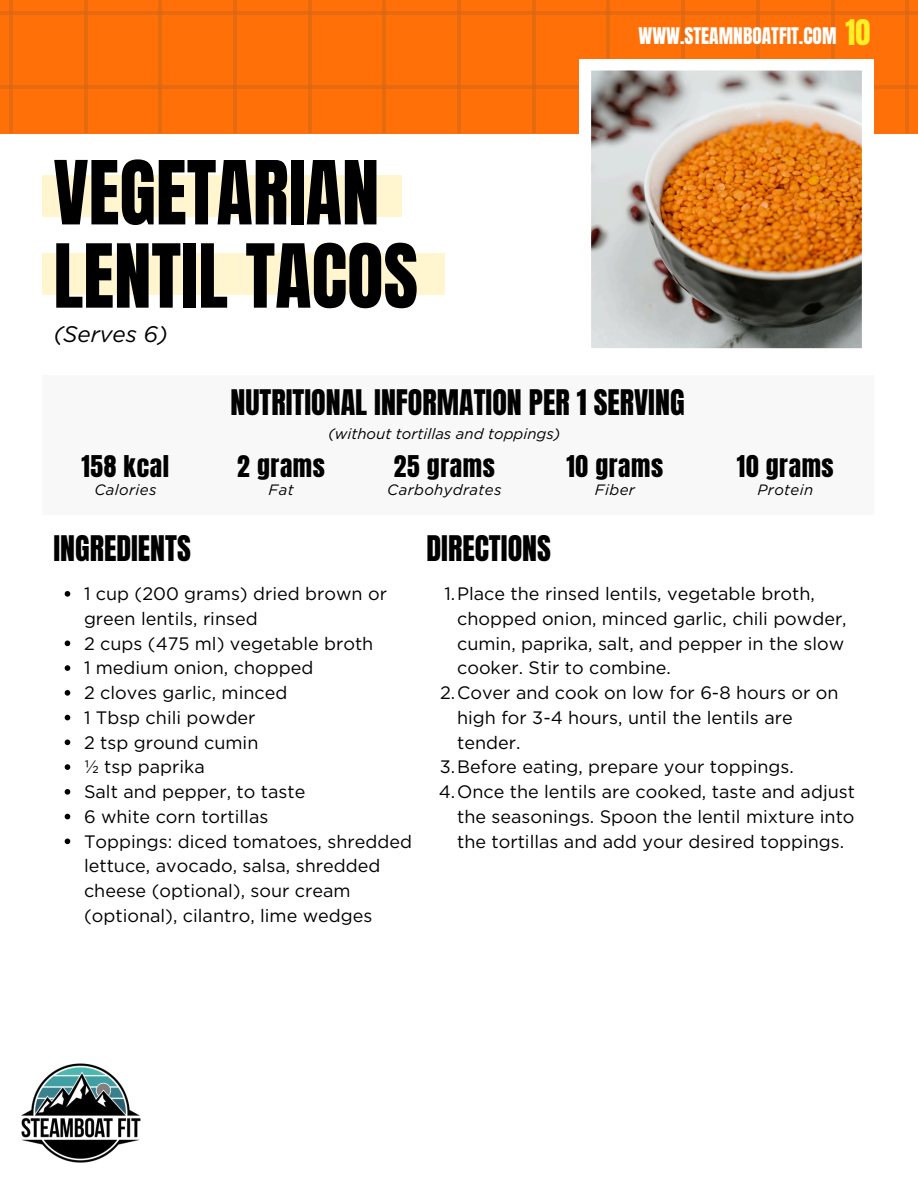
<style>
.page{position:relative;width:918px;height:1188px;background:#fff}
.page>*{position:absolute;margin:0;border:0;box-sizing:border-box;transform-origin:0 0}
.t1{font:75px/83.2px "Anton";color:#000}
.t2{font:30px "Anton";color:#000}
.t3{font:30px "Anton";color:#fff024}
.t4{font:25.5px "Anton";letter-spacing:.025em;color:#000}
.t5{font:italic 22.5px "Gotham";color:#000}
.t6{font:19.5px "Anton";color:#fff}
.t7{font:18px/24.8px "Gotham";color:#000}
.t8{font:italic 15px "Gotham";letter-spacing:.025em;color:#000}
.t9{font:italic 15px "Gotham";color:#000}
</style>
<div class="page">
<div style="left:0;top:0;width:918px;height:134px;background:#ff7008"></div>
<hr style="left:9px;top:0;width:4px;height:133px;background:#e66a0f">
<hr style="left:84px;top:0;width:4px;height:133px;background:#e66a0f">
<hr style="left:158px;top:0;width:4px;height:133px;background:#e66a0f">
<hr style="left:233px;top:0;width:4px;height:133px;background:#e66a0f">
<hr style="left:308px;top:0;width:4px;height:133px;background:#e66a0f">
<hr style="left:383px;top:0;width:3px;height:133px;background:#d66715">
<hr style="left:457px;top:0;width:4px;height:133px;background:#e66a0f">
<hr style="left:532px;top:0;width:4px;height:133px;background:#e66a0f">
<hr style="left:607px;top:0;width:3px;height:133px;background:#d66715">
<hr style="left:681px;top:0;width:4px;height:133px;background:#e66a0f">
<hr style="left:756px;top:0;width:4px;height:133px;background:#e66a0f">
<hr style="left:831px;top:0;width:3px;height:133px;background:#d66715">
<hr style="left:905px;top:0;width:4px;height:133px;background:#e66a0f">
<hr style="left:0;top:85px;width:918px;height:4px;background:#e66a0f">
<hr style="left:0;top:11px;width:918px;height:4px;background:#e66a0f">
<img style="left:580px;top:59px;width:293px;height:290px">
<svg style="left:65px;top:591px;width:5px;height:6px"></svg>
<svg style="left:65px;top:641px;width:5px;height:5px"></svg>
<svg style="left:65px;top:665px;width:5px;height:6px"></svg>
<svg style="left:65px;top:690px;width:5px;height:6px"></svg>
<svg style="left:65px;top:715px;width:5px;height:5px"></svg>
<svg style="left:65px;top:740px;width:5px;height:5px"></svg>
<svg style="left:65px;top:764px;width:5px;height:6px"></svg>
<svg style="left:65px;top:789px;width:5px;height:6px"></svg>
<svg style="left:65px;top:814px;width:5px;height:5px"></svg>
<svg style="left:65px;top:839px;width:5px;height:5px"></svg>
<div style="left:42px;top:175px;width:360px;height:41px;background:#fff6cf"></div>
<div style="left:42px;top:254px;width:402px;height:41px;background:#fff6cf"></div>
<div style="left:42px;top:375px;width:831px;height:140px;background:#f8f8f8"></div>
<img style="left:21px;top:1063px;width:120px;height:100px">
<h3 class="t1" style="left:53px;top:152px;width:366px">VEGETARIAN<br>LENTIL TACOS</h3>
<h3 class="t5" style="left:53px;top:321px;width:116px">(Serves 6)</h3>
<p class="t6" style="left:638px;top:22px;width:200px">WWW.STEAMNBOATFIT.COM</p>
<p class="t3" style="left:845px;top:11px;width:26px">10</p>
<p class="t2" style="left:230px;top:381px;width:456px">NUTRITIONAL INFORMATION PER 1 SERVING</p>
<p class="t4" style="left:81px;top:448px;width:89px">158 kcal</p>
<p class="t8" style="left:94px;top:481px;width:64px">Calories</p>
<h2 class="t2" style="left:53px;top:527px;width:139px">INGREDIENTS</h2>
<p class="t9" style="left:328px;top:424px;width:234px">(without tortillas and toppings)</p>
<p class="t4" style="left:237px;top:448px;width:89px">2 grams</p>
<p class="t8" style="left:269px;top:481px;width:27px">Fat</p>
<p class="t4" style="left:394px;top:448px;width:102px">25 grams</p>
<p class="t8" style="left:387px;top:481px;width:116px">Carbohydrates</p>
<p class="t2" style="left:427px;top:527px;width:126px">DIRECTIONS</p>
<p class="t4" style="left:566px;top:448px;width:98px">10 grams</p>
<p class="t8" style="left:595px;top:481px;width:42px">Fiber</p>
<p class="t4" style="left:737px;top:448px;width:98px">10 grams</p>
<p class="t8" style="left:758px;top:481px;width:57px">Protein</p>
<p class="t7" style="left:84px;top:581px;width:304px">1 cup (200 grams) dried brown or green lentils, rinsed</p>
<h5 class="t7" style="left:84px;top:631px;width:291px">2 cups (475 ml) vegetable broth</h5>
<p class="t7" style="left:84px;top:655px;width:231px">1 medium onion, chopped</p>
<h1 class="t7" style="left:84px;top:680px;width:205px">2 cloves garlic, minced</h1>
<p class="t7" style="left:84px;top:705px;width:173px">1 Tbsp chili powder</p>
<h2 class="t7" style="left:84px;top:730px;width:176px">2 tsp ground cumin</h2>
<p class="t7" style="left:84px;top:754px;width:122px">½ tsp paprika</p>
<p class="t7" style="left:84px;top:779px;width:223px">Salt and pepper, to taste</p>
<p class="t7" style="left:84px;top:804px;width:186px">6 white corn tortillas</p>
<h3 class="t7" style="left:84px;top:829px;width:329px">Toppings: diced tomatoes, shredded lettuce, avocado, salsa, shredded cheese (optional), sour cream (optional), cilantro, lime wedges</h3>
<h2 class="t7" style="left:457px;top:581px;width:391px;text-indent:-13px">1.Place the rinsed lentils, vegetable broth, chopped onion, minced garlic, chili powder, cumin, paprika, salt, and pepper in the slow cooker. Stir to combine.</h2>
<p class="t7" style="left:457px;top:680px;width:383px;text-indent:-17px">2.Cover and cook on low for 6-8 hours or on high for 3-4 hours, until the lentils are tender.</p>
<p class="t7" style="left:440px;top:754px;width:355px">3.Before eating, prepare your toppings.</p>
<p class="t7" style="left:457px;top:779px;width:399px;text-align:justify;text-indent:-18px">4.Once the lentils are cooked, taste and adjust the seasonings. Spoon the lentil mixture into the tortillas and add your desired toppings.</p>
</div>
